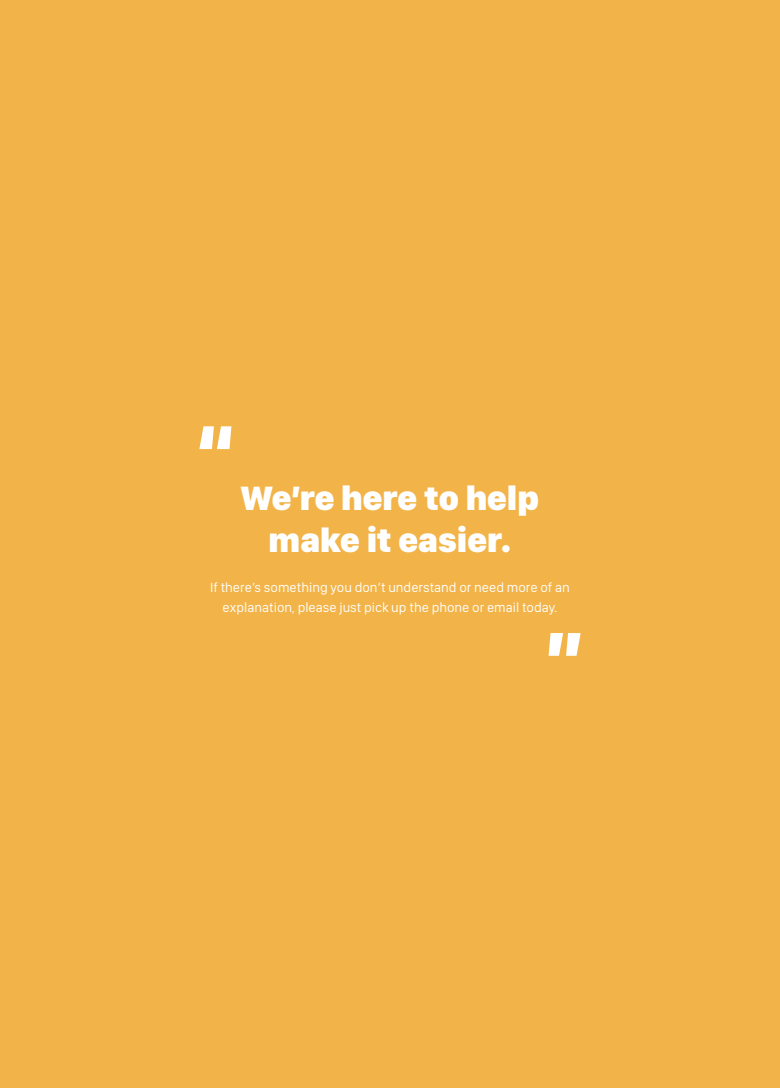
<style>
.page{position:relative;width:780px;height:1088px;background:#f2b449}
.page>*{position:absolute;margin:0;border:0;box-sizing:border-box;transform-origin:0 0}
.t1{font:900 75px "San Francisco Display";color:#fff}
.t2{font:900 35px/42px "San Francisco Display";color:#fff;text-align:center}
.t3{font:13.75px/20px "San Francisco Display";color:#fff;text-align:center}
</style>
<div class="page">
<h1 class="t1" style="left:195px;top:404px;width:41px">“</h1>
<h2 class="t2" style="left:241px;top:480px;width:299px">We’re here to help make it easier.</h2>
<p class="t3" style="left:210px;top:578px;width:361px">If there’s something you don’t understand or need more of an explanation, please just pick up the phone or email today.</p>
<h1 class="t1" style="left:545px;top:610px;width:41px">”</h1>
</div>
